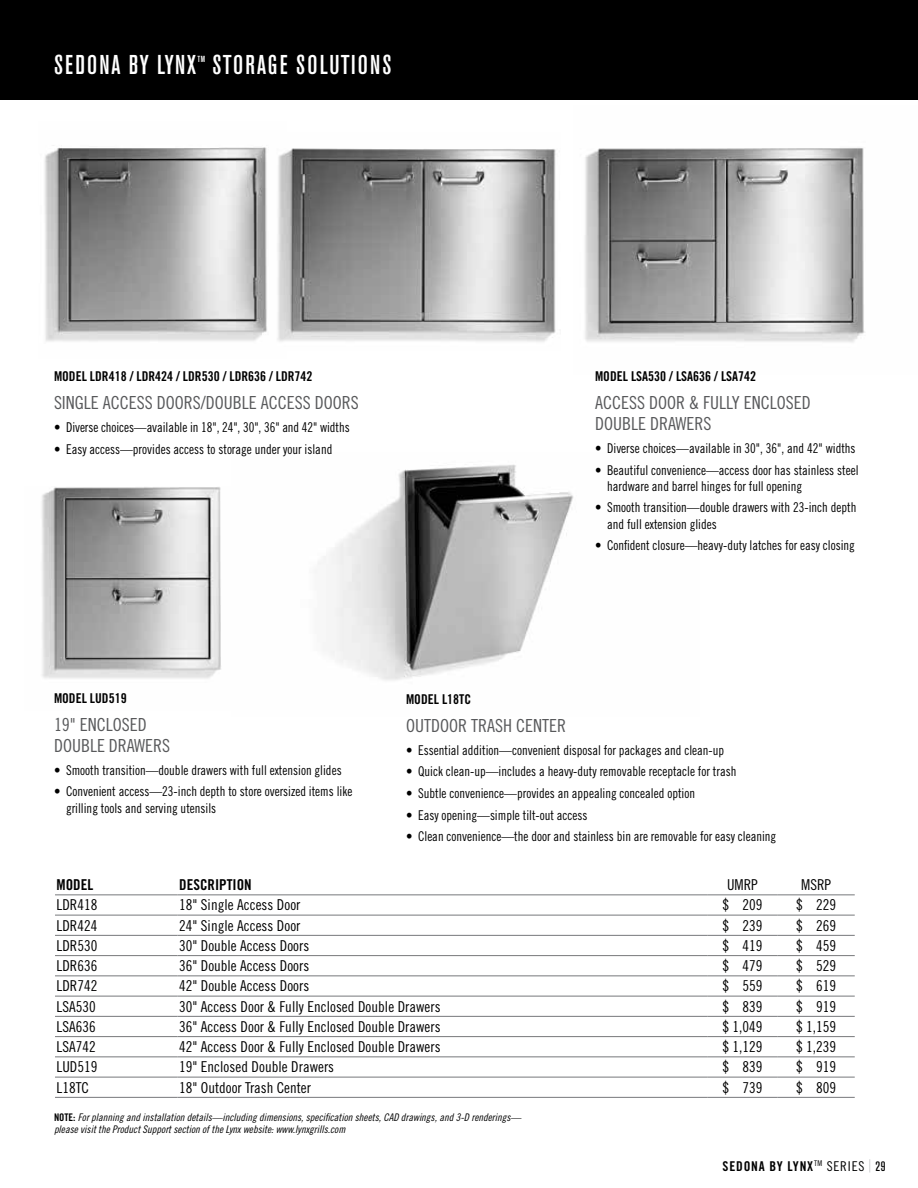
<style>
.page{position:relative;width:918px;height:1188px;background:#fff}
.page>*{position:absolute;margin:0;border:0;box-sizing:border-box;transform-origin:0 0}
.t1{font:500 condensed 27px "Akzidenz Grotesk BE";letter-spacing:.07em;color:#fff}
.t2{font:18px/21px "Trade Gothic LT Std Cn 18";color:#58595b}
.t3{font:15px "Trade Gothic LT Std Cn 18";letter-spacing:.005em;color:#000}
.t4{font:15px "Trade Gothic LT Std Bd Cn 20";color:#000}
.t5{font:13.5px/16.2px "Trade Gothic LT Std Cn 18";color:#000;scale:.95 1}
.t6{font:13.5px "Trade Gothic LT Std Bd Cn 20";color:#000}
.t7{font:13.5px "Trade Gothic LT Std Bd Cn 20";letter-spacing:.06em;color:#000}
.t8{font:10.5px/12px "Trade Gothic LT Std Cn 18 Obl";color:#000}
.t9{font:500 condensed 8.7px "Akzidenz Grotesk BE";color:#fff}
.s1{font-family:"Trade Gothic LT Std Bd Cn 20"}
.s2{font-family:"Trade Gothic LT Std Cn 18"}
.s3{font-family:"Akzidenz Grotesk BE";font-weight:500;font-stretch:condensed}
</style>
<div class="page">
<svg style="left:869px;top:1159px;width:1px;height:14px"></svg>
<img style="left:318px;top:464px;width:256px;height:216px">
<img style="left:42px;top:487px;width:179px;height:192px">
<div style="left:0;top:0;width:918px;height:99px;background:#000"></div>
<hr style="left:55px;top:955px;width:123px;height:1px;background:#77787b">
<hr style="left:178px;top:955px;width:529px;height:1px;background:#77787b">
<hr style="left:55px;top:975px;width:123px;height:1px;background:#77787b">
<hr style="left:178px;top:975px;width:529px;height:1px;background:#77787b">
<hr style="left:707px;top:975px;width:71px;height:1px;background:#77787b">
<hr style="left:778px;top:975px;width:77px;height:1px;background:#77787b">
<hr style="left:55px;top:996px;width:123px;height:1px;background:#77787b">
<hr style="left:178px;top:996px;width:529px;height:1px;background:#77787b">
<hr style="left:707px;top:996px;width:71px;height:1px;background:#77787b">
<hr style="left:778px;top:996px;width:77px;height:1px;background:#77787b">
<hr style="left:55px;top:1016px;width:123px;height:1px;background:#77787b">
<hr style="left:178px;top:1016px;width:529px;height:1px;background:#77787b">
<hr style="left:707px;top:1016px;width:71px;height:1px;background:#77787b">
<hr style="left:778px;top:1016px;width:77px;height:1px;background:#77787b">
<hr style="left:55px;top:1077px;width:123px;height:1px;background:#77787b">
<hr style="left:178px;top:1077px;width:529px;height:1px;background:#77787b">
<hr style="left:55px;top:1097px;width:123px;height:1px;background:#77787b">
<hr style="left:178px;top:1097px;width:529px;height:1px;background:#77787b">
<hr style="left:707px;top:1097px;width:71px;height:1px;background:#77787b">
<hr style="left:778px;top:1097px;width:77px;height:1px;background:#77787b">
<hr style="left:707px;top:955px;width:71px;height:1px;background:#77787b">
<hr style="left:707px;top:1077px;width:71px;height:1px;background:#77787b">
<hr style="left:778px;top:955px;width:77px;height:1px;background:#77787b">
<hr style="left:778px;top:1077px;width:77px;height:1px;background:#77787b">
<hr style="left:55px;top:894px;width:123px;height:1px;background:#77787b">
<hr style="left:55px;top:915px;width:123px;height:1px;background:#77787b">
<hr style="left:55px;top:935px;width:123px;height:1px;background:#77787b">
<hr style="left:55px;top:1036px;width:123px;height:1px;background:#77787b">
<hr style="left:55px;top:1056px;width:123px;height:1px;background:#77787b">
<hr style="left:178px;top:894px;width:529px;height:1px;background:#77787b">
<hr style="left:178px;top:915px;width:529px;height:1px;background:#77787b">
<hr style="left:178px;top:935px;width:529px;height:1px;background:#77787b">
<hr style="left:178px;top:1036px;width:529px;height:1px;background:#77787b">
<hr style="left:178px;top:1056px;width:529px;height:1px;background:#77787b">
<hr style="left:707px;top:894px;width:71px;height:1px;background:#77787b">
<hr style="left:778px;top:894px;width:77px;height:1px;background:#77787b">
<hr style="left:707px;top:915px;width:71px;height:1px;background:#77787b">
<hr style="left:778px;top:915px;width:77px;height:1px;background:#77787b">
<hr style="left:707px;top:935px;width:71px;height:1px;background:#77787b">
<hr style="left:778px;top:935px;width:77px;height:1px;background:#77787b">
<hr style="left:707px;top:1036px;width:71px;height:1px;background:#77787b">
<hr style="left:778px;top:1036px;width:77px;height:1px;background:#77787b">
<hr style="left:707px;top:1056px;width:71px;height:1px;background:#77787b">
<hr style="left:778px;top:1056px;width:77px;height:1px;background:#77787b">
<img style="left:44px;top:145px;width:223px;height:197px">
<img style="left:277px;top:148px;width:279px;height:194px">
<img style="left:585px;top:147px;width:280px;height:196px">
<h1 class="t1" style="left:54px;top:50px;width:144px">SEDONA BY LYNX</h1>
<p class="t9" style="left:197px;top:54px;width:9px">TM</p>
<h1 class="t1" style="left:213px;top:50px;width:181px">STORAGE SOLUTIONS</h1>
<p class="t6" style="left:54px;top:368px;width:260px">MODEL LDR418 / LDR424 / LDR530 / LDR636 / LDR742</p>
<h2 class="t2" style="left:54px;top:392px;width:306px">SINGLE ACCESS DOORS/DOUBLE ACCESS DOORS</h2>
<p class="t5" style="left:54px;top:419px;width:313px">• Diverse choices—available in 18", 24", 30", 36" and 42" widths</p>
<p class="t5" style="left:54px;top:441px;width:295px">• Easy access—provides access to storage under your island</p>
<p class="t6" style="left:595px;top:368px;width:163px">MODEL LSA530 / LSA636 / LSA742</p>
<h2 class="t2" style="left:595px;top:392px;width:217px">ACCESS DOOR &amp; FULLY ENCLOSED<br>DOUBLE DRAWERS</h2>
<p class="t5" style="left:595px;top:440px;width:276px">• Diverse choices—available in 30", 36", and 42" widths</p>
<p class="t5" style="left:607px;top:462px;width:266px;text-indent:-12px">• Beautiful convenience—access door has stainless steel hardware and barrel hinges for full opening</p>
<p class="t5" style="left:607px;top:499px;width:264px;text-indent:-12px">• Smooth transition—double drawers with 23-inch depth and full extension glides</p>
<p class="t5" style="left:595px;top:537px;width:275px">• Confident closure—heavy-duty latches for easy closing</p>
<p class="t6" style="left:54px;top:690px;width:74px">MODEL LUD519</p>
<h2 class="t2" style="left:54px;top:714px;width:118px">19" ENCLOSED<br>DOUBLE DRAWERS</h2>
<p class="t5" style="left:54px;top:762px;width:304px">• Smooth transition—double drawers with full extension glides</p>
<p class="t5" style="left:66px;top:783px;width:303px;text-indent:-12px">• Convenient access—23-inch depth to store oversized items like grilling tools and serving utensils</p>
<p class="t6" style="left:406px;top:691px;width:67px">MODEL L18TC</p>
<h2 class="t2" style="left:406px;top:715px;width:161px">OUTDOOR TRASH CENTER</h2>
<p class="t5" style="left:406px;top:742px;width:336px">• Essential addition—convenient disposal for packages and clean-up</p>
<p class="t5" style="left:406px;top:763px;width:349px">• Quick clean-up—includes a heavy-duty removable receptacle for trash</p>
<p class="t5" style="left:406px;top:785px;width:306px">• Subtle convenience—provides an appealing concealed option</p>
<p class="t5" style="left:406px;top:807px;width:193px">• Easy opening—simple tilt-out access</p>
<p class="t5" style="left:406px;top:828px;width:391px">• Clean convenience—the door and stainless bin are removable for easy cleaning</p>
<p class="t4" style="left:57px;top:876px;width:38px">MODEL</p>
<p class="t4" style="left:179px;top:876px;width:74px">DESCRIPTION</p>
<p class="t3" style="left:727px;top:876px;width:32px">UMRP</p>
<p class="t3" style="left:801px;top:876px;width:31px">MSRP</p>
<p class="t3" style="left:57px;top:896px;width:42px">LDR418</p>
<p class="t3" style="left:179px;top:896px;width:123px">18" Single Access Door</p>
<p class="t3" style="left:723px;top:896px;width:41px">$ 209</p>
<p class="t3" style="left:796px;top:896px;width:41px">$ 229</p>
<p class="t3" style="left:57px;top:916px;width:42px">LDR424</p>
<p class="t3" style="left:179px;top:916px;width:123px">24" Single Access Door</p>
<p class="t3" style="left:723px;top:916px;width:41px">$ 239</p>
<p class="t3" style="left:796px;top:916px;width:41px">$ 269</p>
<p class="t3" style="left:57px;top:937px;width:42px">LDR530</p>
<p class="t3" style="left:179px;top:937px;width:132px">30" Double Access Doors</p>
<p class="t3" style="left:723px;top:937px;width:41px">$ 419</p>
<p class="t3" style="left:796px;top:937px;width:41px">$ 459</p>
<p class="t3" style="left:57px;top:957px;width:42px">LDR636</p>
<p class="t3" style="left:179px;top:957px;width:132px">36" Double Access Doors</p>
<p class="t3" style="left:723px;top:957px;width:41px">$ 479</p>
<p class="t3" style="left:796px;top:957px;width:41px">$ 529</p>
<p class="t3" style="left:57px;top:977px;width:42px">LDR742</p>
<p class="t3" style="left:179px;top:977px;width:132px">42" Double Access Doors</p>
<p class="t3" style="left:723px;top:977px;width:41px">$ 559</p>
<p class="t3" style="left:796px;top:977px;width:41px">$ 619</p>
<p class="t3" style="left:57px;top:997px;width:41px">LSA530</p>
<p class="t3" style="left:179px;top:997px;width:263px">30" Access Door &amp; Fully Enclosed Double Drawers</p>
<p class="t3" style="left:723px;top:997px;width:41px">$ 839</p>
<p class="t3" style="left:796px;top:997px;width:41px">$ 919</p>
<p class="t3" style="left:57px;top:1018px;width:41px">LSA636</p>
<p class="t3" style="left:179px;top:1018px;width:263px">36" Access Door &amp; Fully Enclosed Double Drawers</p>
<p class="t3" style="left:723px;top:1018px;width:41px">$ 1,049</p>
<p class="t3" style="left:796px;top:1018px;width:41px">$ 1,159</p>
<p class="t3" style="left:57px;top:1038px;width:41px">LSA742</p>
<p class="t3" style="left:179px;top:1038px;width:263px">42" Access Door &amp; Fully Enclosed Double Drawers</p>
<p class="t3" style="left:723px;top:1038px;width:41px">$ 1,129</p>
<p class="t3" style="left:796px;top:1038px;width:41px">$ 1,239</p>
<p class="t3" style="left:57px;top:1058px;width:42px">LUD519</p>
<p class="t3" style="left:179px;top:1058px;width:156px">19" Enclosed Double Drawers</p>
<p class="t3" style="left:723px;top:1058px;width:41px">$ 839</p>
<p class="t3" style="left:796px;top:1058px;width:41px">$ 919</p>
<p class="t3" style="left:57px;top:1078px;width:34px">L18TC</p>
<p class="t3" style="left:179px;top:1078px;width:133px">18" Outdoor Trash Center</p>
<p class="t3" style="left:723px;top:1078px;width:41px">$ 739</p>
<p class="t3" style="left:796px;top:1078px;width:41px">$ 809</p>
<p class="t8" style="left:54px;top:1112px;width:469px"><span class="s1">NOTE:</span> For planning and installation details—including dimensions, specification sheets, CAD drawings, and 3-D renderings— please visit the Product Support section of the Lynx website: www.lynxgrills.com</p>
<p class="t7" style="left:723px;top:1158px;width:165px">SEDONA BY LYNX<sup>TM</sup> <span class="s2">SERIES</span> <span class="s3">29</span></p>
</div>
